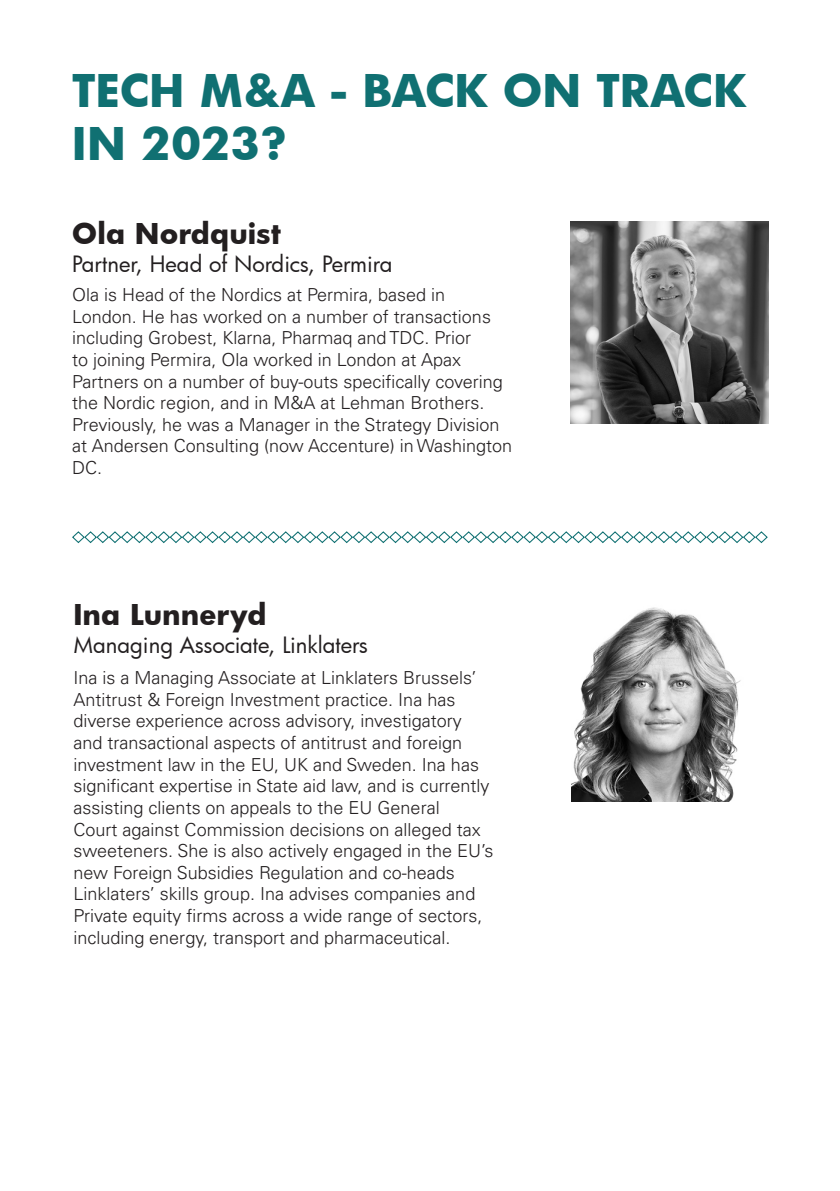
<style>
.page{position:relative;width:840px;height:1191px;background:#fff}
.page>*{position:absolute;margin:0;border:0;box-sizing:border-box;transform-origin:0 0}
.t1{font:700 44px/52.8px "Futura";color:#107072}
.t2{font:700 28px "Futura";color:#231f20}
.t3{font:22px "Futura";color:#231f20}
.t4{font:300 18px/21.6px "Univers LT Pro 45";color:#231f20}
</style>
<div class="page">
<svg style="left:72px;top:531px;width:696px;height:13px"></svg>
<img style="left:570px;top:221px;width:197px;height:203px">
<img style="left:571px;top:607px;width:170px;height:194px">
<p class="t1" style="left:72px;top:63px;width:675px">TECH M&amp;A - BACK ON TRACK<br>IN 2023?</p>
<p class="t2" style="left:72px;top:213px;width:210px">Ola Nordquist</p>
<p class="t3" style="left:72px;top:249px;width:321px">Partner, Head of Nordics, Permira</p>
<p class="t4" style="left:72px;top:283px;width:441px">Ola is Head of the Nordics at Permira, based in London. He has worked on a number of transactions including Grobest, Klarna, Pharmaq and TDC. Prior<br>to joining Permira, Ola worked in London at Apax Partners on a number of buy-outs specifically covering the Nordic region, and in M&amp;A at Lehman Brothers.<br>Previously, he was a Manager in the Strategy Division at Andersen Consulting (now Accenture) in Washington DC.</p>
<p class="t2" style="left:73px;top:595px;width:195px">Ina Lunneryd</p>
<p class="t3" style="left:73px;top:630px;width:296px">Managing Associate, Linklaters</p>
<p class="t4" style="left:73px;top:666px;width:421px">Ina is a Managing Associate at Linklaters Brussels’ Antitrust &amp; Foreign Investment practice. Ina has diverse experience across advisory, investigatory and transactional aspects of antitrust and foreign investment law in the EU, UK and Sweden. Ina has significant expertise in State aid law, and is currently assisting clients on appeals to the EU General<br>Court against Commission decisions on alleged tax sweeteners. She is also actively engaged in the EU’s new Foreign Subsidies Regulation and co-heads Linklaters’ skills group. Ina advises companies and Private equity firms across a wide range of sectors, including energy, transport and pharmaceutical.</p>
</div>
